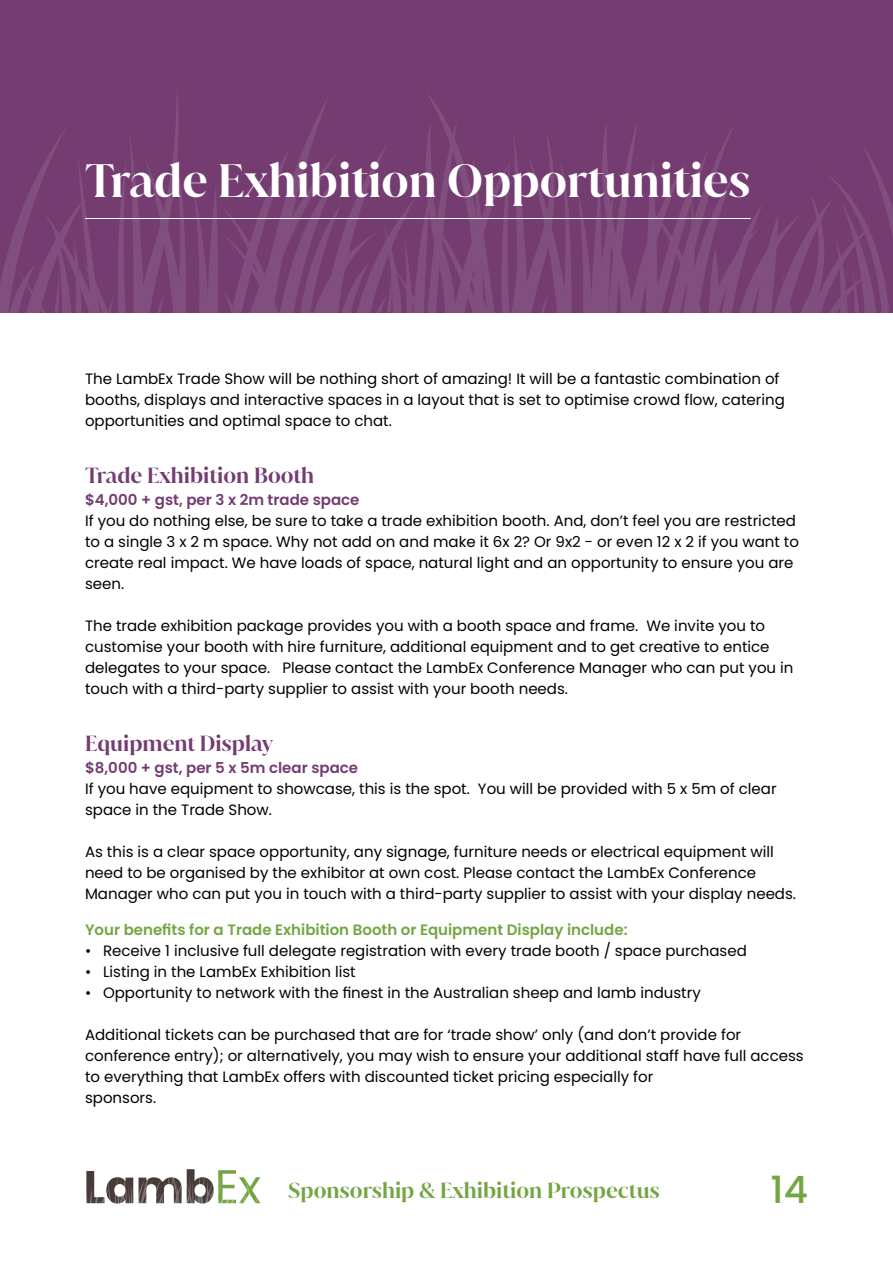
<style>
.page{position:relative;width:893px;height:1263px;background:#fff}
.page>*{position:absolute;margin:0;border:0;box-sizing:border-box;transform-origin:0 0}
.t1{font:600 45px "Juana";color:#fff}
.t2{font:500 37.5px "Poppins";color:#73a643}
.t3{font:600 21px "Juana";color:#743c71}
.t4{font:600 21px "Juana";color:#73a643}
.t5{font:15px/21px "Poppins";color:#000}
.t6{font:600 15px "Poppins";color:#73a643}
.t7{font:600 15px "Poppins";color:#743c71}
</style>
<div class="page">
<svg style="left:86px;top:1169px;width:174px;height:35px"></svg>
<div style="left:0;top:0;width:893px;height:313px;background:#743c71"></div>
<svg style="left:0;top:95px;width:893px;height:218px"></svg>
<hr style="left:85px;top:218px;width:666px;height:1px;background:#fff">
<h1 class="t1" style="left:85px;top:151px;width:667px">Trade Exhibition Opportunities</h1>
<p class="t5" style="left:85px;top:368px;width:701px">The LambEx Trade Show will be nothing short of amazing! It will be a fantastic combination of booths, displays and interactive spaces in a layout that is set to optimise crowd flow, catering opportunities and optimal space to chat.</p>
<h3 class="t3" style="left:85px;top:461px;width:231px">Trade Exhibition Booth</h3>
<p class="t7" style="left:85px;top:491px;width:276px">$4,000 + gst, per 3 x 2m trade space</p>
<p class="t5" style="left:85px;top:510px;width:715px">If you do nothing else, be sure to take a trade exhibition booth. And, don’t feel you are restricted to a single 3 x 2 m space. Why not add on and make it 6x 2? Or 9x2 - or even 12 x 2 if you want to create real impact. We have loads of space, natural light and an opportunity to ensure you are seen.</p>
<p class="t5" style="left:85px;top:615px;width:710px">The trade exhibition package provides you with a booth space and frame. We invite you to customise your booth with hire furniture, additional equipment and to get creative to entice delegates to your space. Please contact the LambEx Conference Manager who can put you in touch with a third-party supplier to assist with your booth needs.</p>
<h3 class="t3" style="left:85px;top:729px;width:190px">Equipment Display</h3>
<p class="t7" style="left:85px;top:759px;width:275px">$8,000 + gst, per 5 x 5m clear space</p>
<p class="t5" style="left:85px;top:778px;width:693px">If you have equipment to showcase, this is the spot. You will be provided with 5 x 5m of clear space in the Trade Show.</p>
<p class="t5" style="left:85px;top:841px;width:712px">As this is a clear space opportunity, any signage, furniture needs or electrical equipment will need to be organised by the exhibitor at own cost. Please contact the LambEx Conference<br>Manager who can put you in touch with a third-party supplier to assist with your display needs.</p>
<p class="t6" style="left:85px;top:921px;width:544px">Your benefits for a Trade Exhibition Booth or Equipment Display include:</p>
<p class="t5" style="left:85px;top:940px;width:663px">• Receive 1 inclusive full delegate registration with every trade booth / space purchased</p>
<p class="t5" style="left:85px;top:961px;width:272px">• Listing in the LambEx Exhibition list</p>
<p class="t5" style="left:85px;top:982px;width:617px">• Opportunity to network with the finest in the Australian sheep and lamb industry</p>
<p class="t5" style="left:85px;top:1024px;width:720px">Additional tickets can be purchased that are for ‘trade show’ only (and don’t provide for conference entry); or alternatively, you may wish to ensure your additional staff have full access to everything that LambEx offers with discounted ticket pricing especially for<br>sponsors.</p>
<h3 class="t4" style="left:288px;top:1176px;width:373px">Sponsorship &amp; Exhibition Prospectus</h3>
<h2 class="t2" style="left:770px;top:1168px;width:39px">14</h2>
</div>
